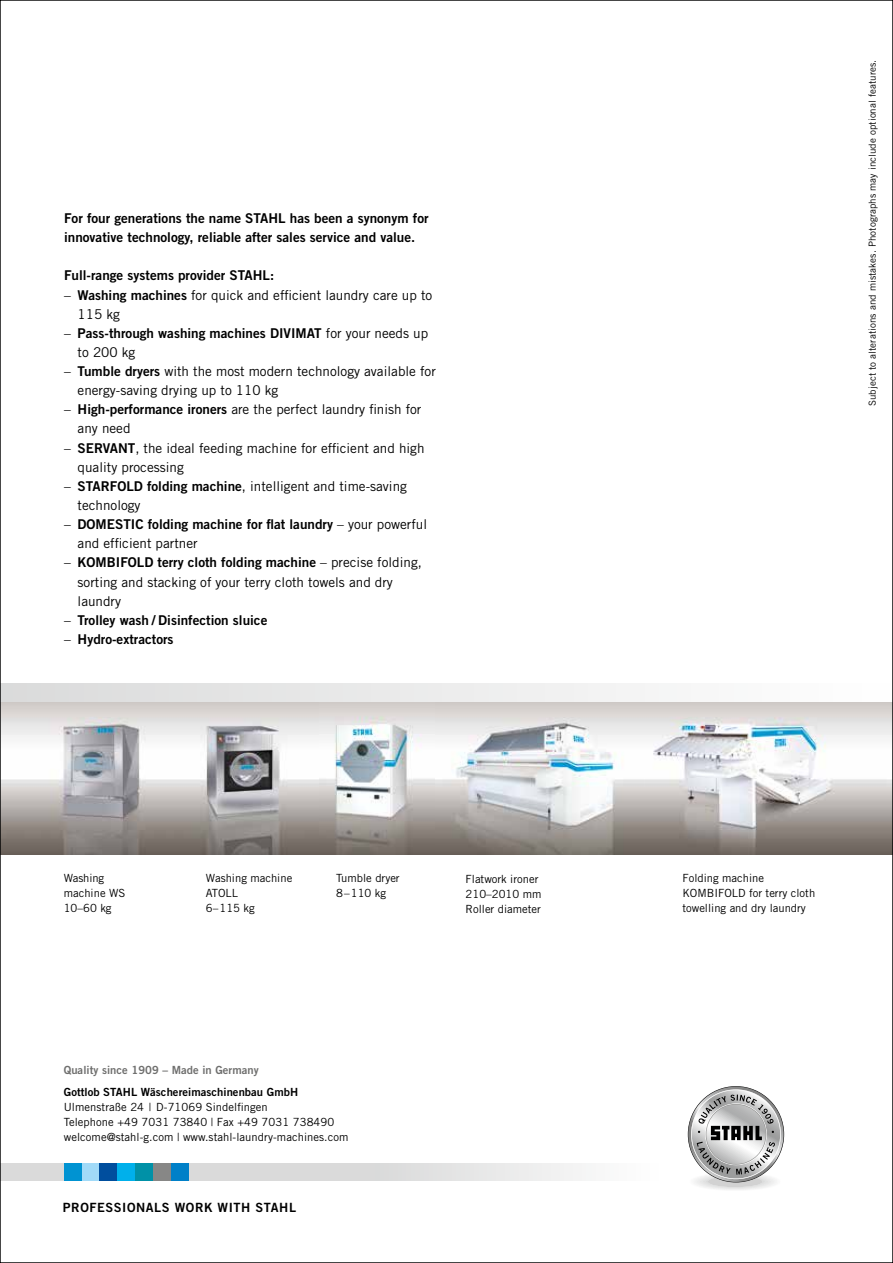
<style>
.page{position:relative;width:893px;height:1263px;background:#fff}
.page>*{position:absolute;margin:0;border:0;box-sizing:border-box;transform-origin:0 0}
.t1{font:13.5px/19.2px "Trade Gothic LT";color:#000}
.t2{font:13.5px/19.2px "Trade Gothic LT Bold Two";color:#000}
.t3{font:12.75px "Trade Gothic LT Bold Two";letter-spacing:.045em;color:#000}
.t4{font:11.25px/15px "Trade Gothic LT";color:#000}
.t5{font:11.25px "Trade Gothic LT Bold Two";letter-spacing:.005em;color:#000}
.t6{font:11.25px "Trade Gothic LT Bold Two";letter-spacing:.005em;color:#6f6f6e}
.t7{font:9.75px "Trade Gothic LT";letter-spacing:.01em;color:#000}
.s1{font-family:"Trade Gothic LT Bold Two"}
.s2{font-family:"Trade Gothic LT"}
</style>
<div class="page">
<img style="left:2px;top:702px;width:157px;height:153px">
<img style="left:319px;top:702px;width:117px;height:153px">
<img style="left:643px;top:702px;width:248px;height:153px">
<img style="left:159px;top:702px;width:160px;height:153px">
<img style="left:436px;top:702px;width:207px;height:153px">
<div style="left:0;top:684px;width:893px;height:18px;background:linear-gradient(to right,#dadadb,#fff)"></div>
<svg style="left:688px;top:1086px;width:96px;height:104px"></svg>
<div style="left:0;top:1163px;width:64px;height:18px;background:#dadada"></div>
<div style="left:189px;top:1163px;width:187px;height:18px;background:#dadada"></div>
<div style="left:376px;top:1163px;width:283px;height:18px;background:linear-gradient(to right,#d9dada,#fff)"></div>
<div style="left:64px;top:1163px;width:18px;height:18px;background:#0093d2"></div>
<div style="left:82px;top:1163px;width:17px;height:18px;background:#a1daf8"></div>
<div style="left:99px;top:1163px;width:18px;height:18px;background:#004e9e"></div>
<div style="left:117px;top:1163px;width:18px;height:18px;background:#00b0eb"></div>
<div style="left:135px;top:1163px;width:18px;height:18px;background:#0091a7"></div>
<div style="left:153px;top:1163px;width:18px;height:18px;background:#878786"></div>
<div style="left:171px;top:1163px;width:18px;height:18px;background:#0080c8"></div>
<p class="t2" style="left:64px;top:208px;width:366px">For four generations the name STAHL has been a synonym for innovative technology, reliable after sales service and value.</p>
<p class="t2" style="left:64px;top:266px;width:211px">Full-range systems provider STAHL:</p>
<p class="t1" style="left:78px;top:285px;width:356px;text-indent:-14px">– <span class="s1">Washing machines</span> for quick and efficient laundry care up to<br>115 kg</p>
<p class="t2" style="left:64px;top:323px;width:366px"><span class="s2">–</span> Pass-through washing machines DIVIMAT <span class="s2">for your needs up</span></p>
<p class="t1" style="left:78px;top:342px;width:59px">to 200 kg</p>
<p class="t1" style="left:78px;top:361px;width:360px;text-indent:-14px">– <span class="s1">Tumble dryers</span> with the most modern technology available for energy-saving drying up to 110 kg</p>
<p class="t1" style="left:78px;top:400px;width:345px;text-indent:-14px">– <span class="s1">High-performance ironers</span> are the perfect laundry finish for any need</p>
<p class="t1" style="left:78px;top:438px;width:348px;text-indent:-14px">– <span class="s1">SERVANT</span>, the ideal feeding machine for efficient and high quality processing</p>
<p class="t1" style="left:78px;top:476px;width:331px;text-indent:-14px">– <span class="s1">STARFOLD folding machine</span>, intelligent and time-saving technology</p>
<p class="t2" style="left:64px;top:514px;width:364px"><span class="s2">–</span> DOMESTIC folding machine for flat laundry <span class="s2">– your powerful</span></p>
<p class="t1" style="left:78px;top:534px;width:122px">and efficient partner</p>
<p class="t2" style="left:64px;top:553px;width:359px"><span class="s2">–</span> KOMBIFOLD terry cloth folding machine <span class="s2">– precise folding,</span></p>
<p class="t1" style="left:78px;top:572px;width:317px">sorting and stacking of your terry cloth towels and dry laundry</p>
<p class="t2" style="left:64px;top:610px;width:205px"><span class="s2">–</span> Trolley wash / Disinfection sluice</p>
<p class="t2" style="left:64px;top:629px;width:111px"><span class="s2">–</span> Hydro-extractors</p>
<p class="t7" style="left:866px;top:406px;width:348px;rotate:-90deg">Subject to alterations and mistakes. Photographs may include optional features.</p>
<p class="t4" style="left:64px;top:870px;width:54px">Washing machine WS<br>10–60 kg</p>
<p class="t4" style="left:206px;top:870px;width:88px">Washing machine<br>ATOLL<br>6–115 kg</p>
<p class="t4" style="left:466px;top:871px;width:77px">Flatwork ironer<br>210–2010 mm<br>Roller diameter</p>
<p class="t4" style="left:336px;top:870px;width:65px">Tumble dryer<br>8–110 kg</p>
<p class="t4" style="left:682px;top:870px;width:134px">Folding machine<br>KOM BI FOLD for terry cloth towelling and dry laundry</p>
<p class="t6" style="left:64px;top:1063px;width:197px">Quality since 1909 – Made in Germany</p>
<p class="t5" style="left:64px;top:1085px;width:236px">Gottlob STAHL Wäschereimaschinenbau GmbH</p>
<p class="t4" style="left:64px;top:1100px;width:286px">U lmenstraße 24 | D-71069 Sindelfingen<br>Telephone +49 7031 73840 | Fax +49 7031 738490 welcome@stahl-g.com | www.stahl-laundry-machines.com</p>
<p class="t3" style="left:63px;top:1199px;width:123px">PROFESSIONALS work</p>
<p class="t3" style="left:218px;top:1199px;width:9px">with</p>
<p class="t3" style="left:256px;top:1199px;width:18px">Stahl</p>
</div>
